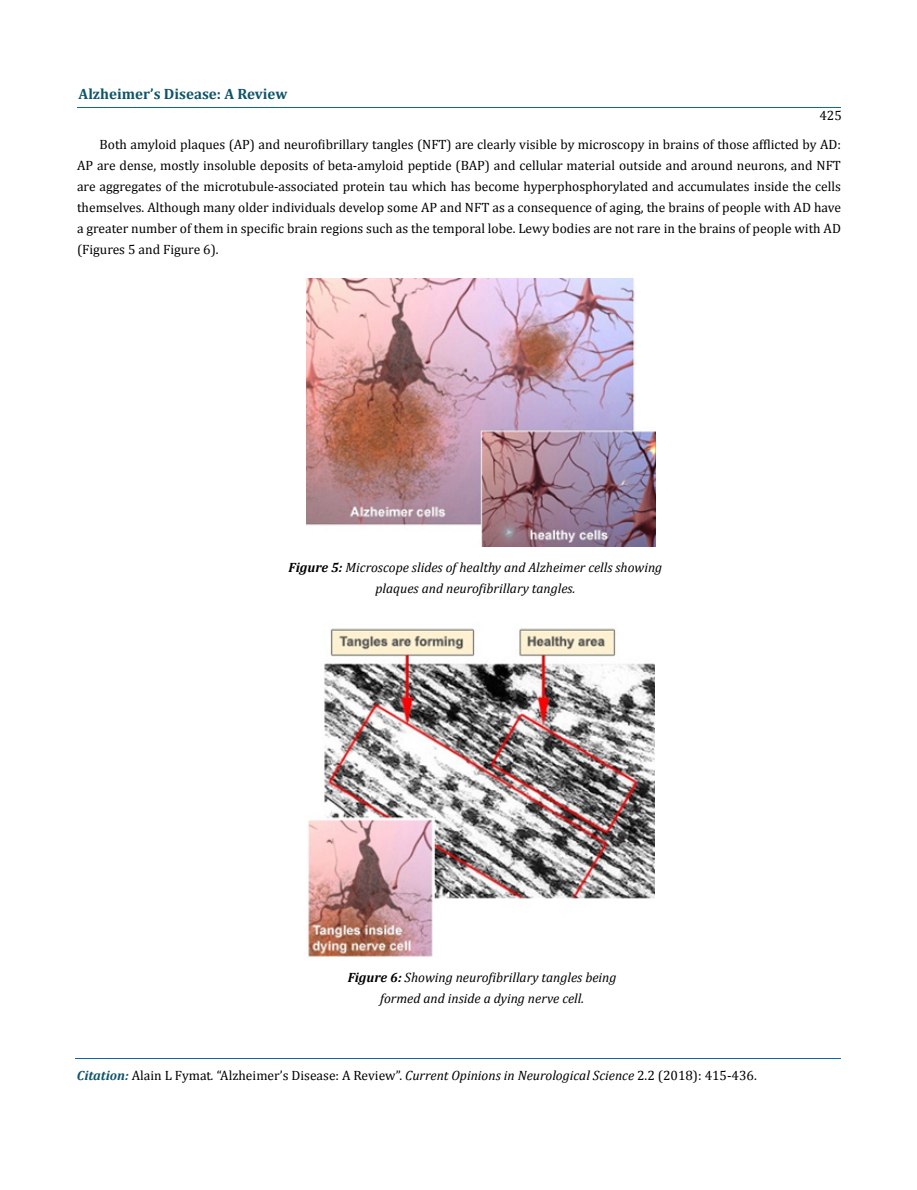
<style>
.page{position:relative;width:917px;height:1190px;background:#fff}
.page>*{position:absolute;margin:0;border:0;box-sizing:border-box;transform-origin:0 0}
.t1{font:700 15px "Cambria";color:#0e546a}
.t2{font:13.5px/21px "Cambria";color:#000;text-align:justify}
.t3{font:italic 13.5px/21px "Cambria";color:#000;text-align:center}
.s1{font-weight:700}
.s2{font-weight:700;font-style:italic;font-size:13.35px;color:#0e546a}
.s3{font-style:italic}
</style>
<div class="page">
<hr style="left:77px;top:107px;width:764px;height:1px;background:#0d66b1">
<hr style="left:76px;top:1058px;width:765px;height:1px;background:#0d66b1">
<img style="left:306px;top:279px;width:349px;height:267px">
<img style="left:306px;top:628px;width:348px;height:329px">
<p class="t1" style="left:79px;top:85px;width:210px">Alzheimer’s Disease: A Review</p>
<p class="t2" style="left:819px;top:105px;width:24px">425</p>
<p class="t2" style="left:77px;top:134px;width:765px;text-indent:23px">Both amyloid plaques (AP) and neurofibrillary tangles (NFT) are clearly visible by microscopy in brains of those afflicted by AD:<br>AP are dense, mostly insoluble deposits of beta-amyloid peptide (BAP) and cellular material outside and around neurons, and NFT are aggregates of the microtubule-associated protein tau which has become hyperphosphorylated and accumulates inside the cells themselves. Although many older individuals develop some AP and NFT as a consequence of aging, the brains of people with AD have a greater number of them in specific brain regions such as the temporal lobe. Lewy bodies are not rare in the brains of people with AD (Figures 5 and Figure 6).</p>
<p class="t3" style="left:288px;top:557px;width:375px"><span class="s1">Figure 5:</span> Microscope slides of healthy and Alzheimer cells showing plaques and neurofibrillary tangles.</p>
<p class="t3" style="left:347px;top:966px;width:270px"><span class="s1">Figure 6:</span> Showing neurofibrillary tangles being formed and inside a dying nerve cell.</p>
<p class="t2" style="left:77px;top:1064px;width:681px"><span class="s2">Citation:</span> Alain L Fymat<span class="s3">.</span> “Alzheimer’s Disease: A Review”. <span class="s3">Current Opinions in Neurological Science</span> 2.2 (2018): 415-436.</p>
</div>
